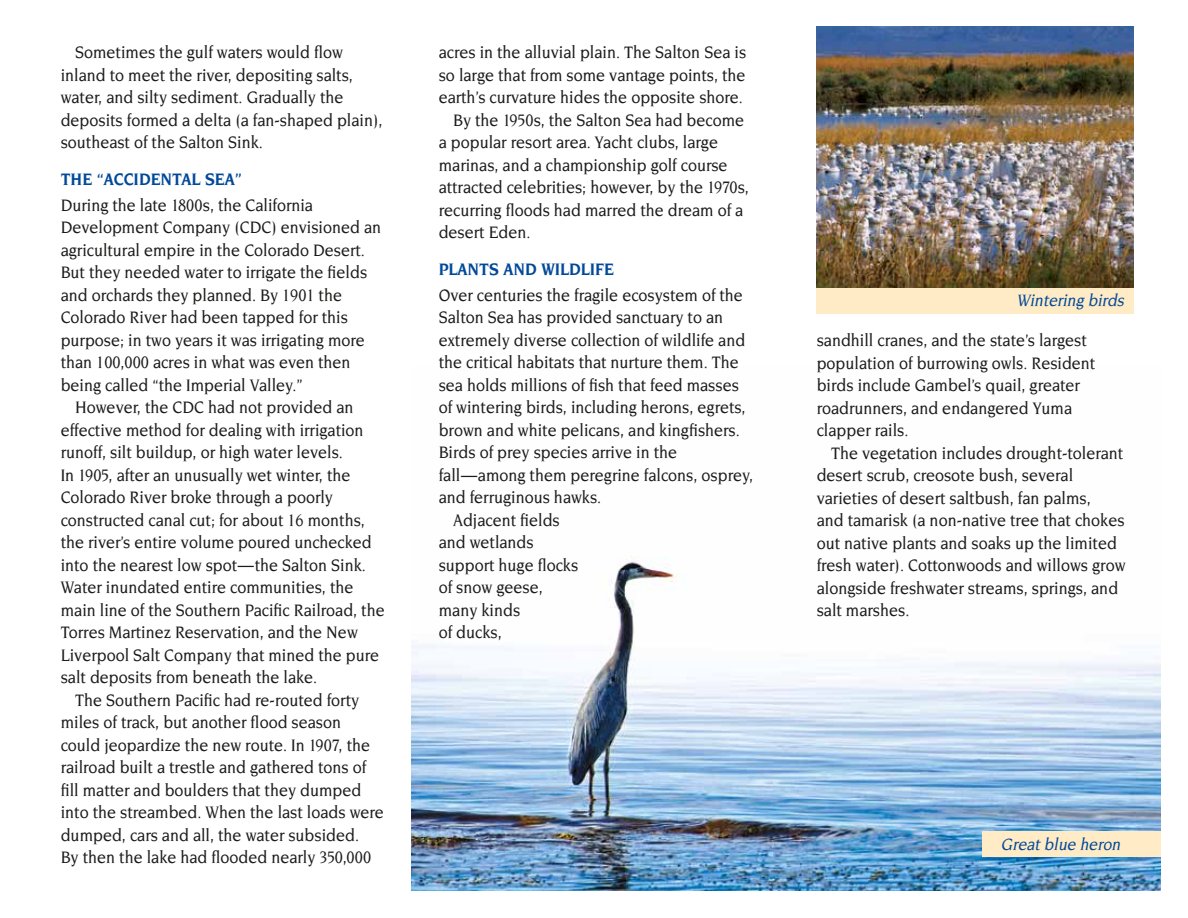
<style>
.page{position:relative;width:1188px;height:918px;background:#fff}
.page>*{position:absolute;margin:0;border:0;box-sizing:border-box;transform-origin:0 0}
.t1{font:500 18px/22.5px "Novarese";color:#1c1b1a;scale:.9 1}
.t2{font:700 18px "Novarese";color:#004999;scale:.9 1}
.t3{font:italic 500 17.7px "Novarese";color:#004999;scale:.9 1}
</style>
<div class="page">
<img style="left:412px;top:556px;width:749px;height:335px">
<img style="left:817px;top:26px;width:317px;height:262px">
<div style="left:817px;top:288px;width:317px;height:26px;background:#ffebc5"></div>
<div style="left:982px;top:832px;width:179px;height:25px;background:#ffebc5"></div>
<p class="t1" style="left:61px;top:41px;width:359px;text-indent:14px">Sometimes the gulf waters would flow inland to meet the river, depositing salts, water, and silty sediment. Gradually the deposits formed a delta (a fan-shaped plain), southeast of the Salton Sink.</p>
<p class="t2" style="left:61px;top:169px;width:203px">THE “ACCIDENTAL SEA”</p>
<p class="t1" style="left:61px;top:194px;width:282px">During the late 1800s, the California</p>
<p class="t1" style="left:61px;top:216px;width:358px">Development Company (CDC) envisioned an</p>
<p class="t1" style="left:61px;top:239px;width:340px">agricultural empire in the Colorado Desert.</p>
<p class="t1" style="left:61px;top:261px;width:342px">But they needed water to irrigate the fields</p>
<p class="t1" style="left:61px;top:284px;width:314px">and orchards they planned. By 1901 the</p>
<p class="t1" style="left:61px;top:306px;width:321px">Colorado River had been tapped for this</p>
<p class="t1" style="left:61px;top:329px;width:340px">purpose; in two years it was irrigating more</p>
<p class="t1" style="left:61px;top:351px;width:324px">than 100,000 acres in what was even then</p>
<p class="t1" style="left:61px;top:374px;width:270px">being called “the Imperial Valley.”</p>
<p class="t1" style="left:75px;top:396px;width:311px">However, the CDC had not provided an</p>
<p class="t1" style="left:61px;top:419px;width:338px">effective method for dealing with irrigation</p>
<p class="t1" style="left:61px;top:441px;width:315px">runoff, silt buildup, or high water levels.</p>
<p class="t1" style="left:61px;top:464px;width:323px">In 1905, after an unusually wet winter, the</p>
<p class="t1" style="left:61px;top:486px;width:304px">Colorado River broke through a poorly</p>
<p class="t1" style="left:61px;top:509px;width:339px">constructed canal cut; for about 16 months,</p>
<p class="t1" style="left:61px;top:531px;width:347px">the river’s entire volume poured unchecked</p>
<p class="t1" style="left:61px;top:554px;width:341px">into the nearest low spot—the Salton Sink.</p>
<p class="t1" style="left:61px;top:576px;width:327px">Water inundated entire communities, the</p>
<p class="t1" style="left:61px;top:599px;width:361px">main line of the Southern Pacific Railroad, the</p>
<p class="t1" style="left:61px;top:621px;width:332px">Torres Martinez Reservation, and the New</p>
<p class="t1" style="left:61px;top:644px;width:355px">Liverpool Salt Company that mined the pure</p>
<p class="t1" style="left:61px;top:666px;width:287px">salt deposits from beneath the lake.</p>
<p class="t1" style="left:75px;top:689px;width:317px">The Southern Pacific had re-routed forty</p>
<p class="t1" style="left:61px;top:711px;width:313px">miles of track, but another flood season</p>
<p class="t1" style="left:61px;top:734px;width:345px">could jeopardize the new route. In 1907, the</p>
<p class="t1" style="left:61px;top:756px;width:341px">railroad built a trestle and gathered tons of</p>
<p class="t1" style="left:61px;top:779px;width:335px">fill matter and boulders that they dumped</p>
<p class="t1" style="left:61px;top:801px;width:361px">into the streambed. When the last loads were</p>
<p class="t1" style="left:61px;top:824px;width:333px">dumped, cars and all, the water subsided.</p>
<p class="t1" style="left:61px;top:846px;width:347px">By then the lake had flooded nearly 350,000</p>
<p class="t1" style="left:439px;top:41px;width:343px">acres in the alluvial plain. The Salton Sea is</p>
<p class="t1" style="left:439px;top:64px;width:342px">so large that from some vantage points, the</p>
<p class="t1" style="left:439px;top:86px;width:340px">earth’s curvature hides the opposite shore.</p>
<p class="t1" style="left:453px;top:109px;width:325px">By the 1950s, the Salton Sea had become</p>
<p class="t1" style="left:439px;top:131px;width:312px">a popular resort area. Yacht clubs, large</p>
<p class="t1" style="left:439px;top:154px;width:322px">marinas, and a championship golf course</p>
<p class="t1" style="left:439px;top:176px;width:346px">attracted celebrities; however, by the 1970s,</p>
<p class="t1" style="left:439px;top:199px;width:340px">recurring floods had marred the dream of a</p>
<p class="t1" style="left:439px;top:221px;width:104px">desert Eden.</p>
<p class="t2" style="left:439px;top:259px;width:196px">PLANTS AND WILDLIFE</p>
<p class="t1" style="left:439px;top:284px;width:340px">Over centuries the fragile ecosystem of the</p>
<p class="t1" style="left:439px;top:306px;width:318px">Salton Sea has provided sanctuary to an</p>
<p class="t1" style="left:439px;top:329px;width:342px">extremely diverse collection of wildlife and</p>
<p class="t1" style="left:439px;top:351px;width:335px">the critical habitats that nurture them. The</p>
<p class="t1" style="left:439px;top:374px;width:335px">sea holds millions of fish that feed masses</p>
<p class="t1" style="left:439px;top:396px;width:343px">of wintering birds, including herons, egrets,</p>
<p class="t1" style="left:439px;top:419px;width:336px">brown and white pelicans, and kingfishers.</p>
<p class="t1" style="left:439px;top:441px;width:267px">Birds of prey species arrive in the</p>
<p class="t1" style="left:439px;top:464px;width:351px">fall—among them peregrine falcons, osprey,</p>
<p class="t1" style="left:439px;top:486px;width:182px">and ferruginous hawks.</p>
<p class="t1" style="left:453px;top:509px;width:120px">Adjacent fields</p>
<p class="t1" style="left:439px;top:531px;width:107px">and wetlands</p>
<p class="t1" style="left:439px;top:554px;width:157px">support huge flocks</p>
<p class="t1" style="left:439px;top:576px;width:117px">of snow geese,</p>
<p class="t1" style="left:439px;top:599px;width:92px">many kinds</p>
<p class="t1" style="left:439px;top:621px;width:72px">of ducks,</p>
<p class="t3" style="left:1016px;top:291px;width:125px">Wintering birds</p>
<p class="t1" style="left:817px;top:329px;width:311px">sandhill cranes, and the state’s largest population of burrowing owls. Resident birds include Gambel’s quail, greater roadrunners, and endangered Yuma clapper rails.</p>
<p class="t1" style="left:817px;top:441px;width:345px;text-indent:14px">The vegetation includes drought-tolerant desert scrub, creosote bush, several varieties of desert saltbush, fan palms,<br>and tamarisk (a non-native tree that chokes out native plants and soaks up the limited fresh water). Cottonwoods and willows grow alongside freshwater streams, springs, and salt marshes.</p>
<p class="t3" style="left:1001px;top:834px;width:138px">Greatblue heron</p>
</div>
